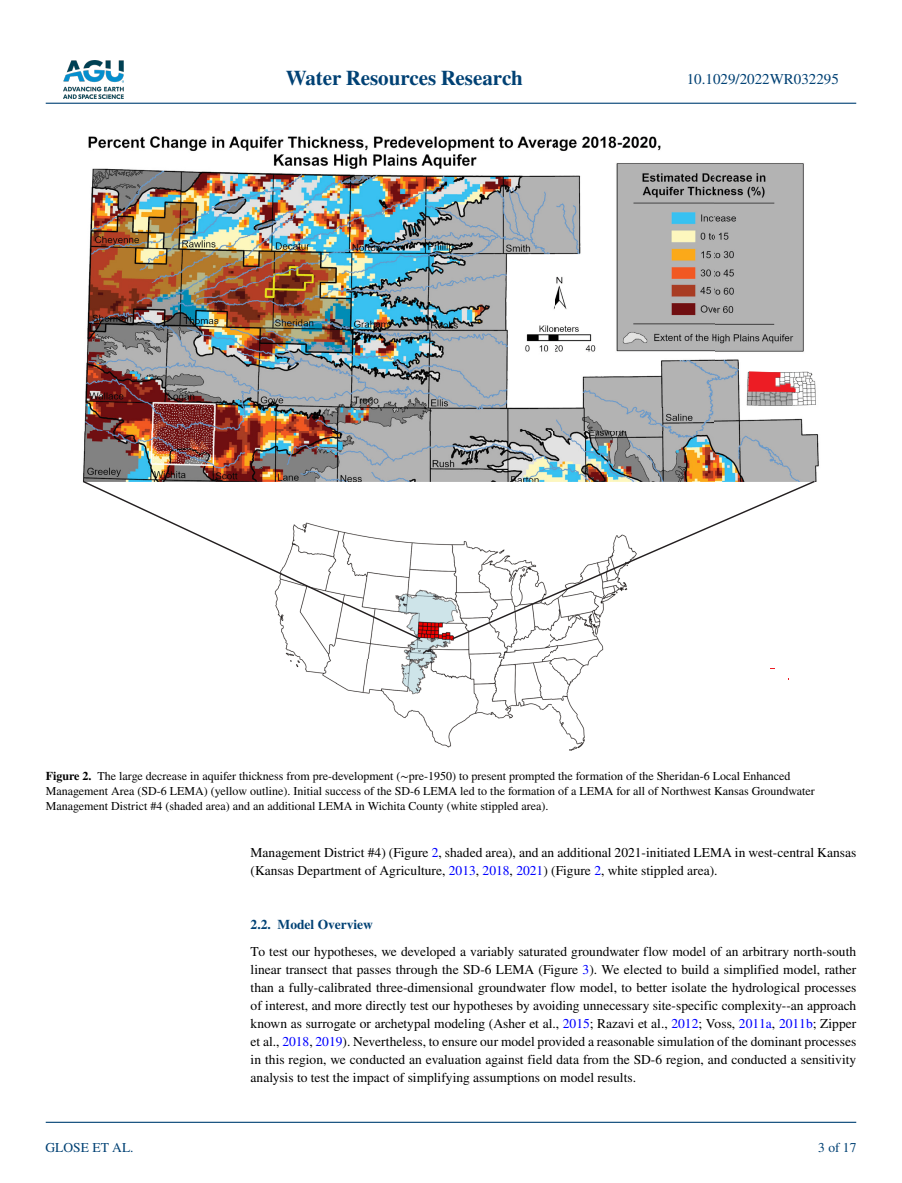
<style>
.page{position:relative;width:902px;height:1183px;background:#fff}
.page>*{position:absolute;margin:0;border:0;box-sizing:border-box;transform-origin:0 0}
.t1{font:700 21px "STIX";color:#004174}
.t2{font:15px "STIX";color:#004174}
.t3{font:13.5px/18px "STIX";color:#000}
.t4{font:700 13.5px "STIX";color:#004174}
.t5{font:13.5px "STIX";color:#004174}
.t6{font:12px/15px "STIX";color:#000}
.s1{font-weight:700}
.s2{color:#00f}
</style>
<div class="page">
<img style="left:63px;top:60px;width:60px;height:39px">
<hr style="left:46px;top:103px;width:810px;height:1px;background:#004174">
<hr style="left:46px;top:1121px;width:810px;height:1px;background:#004174">
<img style="left:83px;top:136px;width:736px;height:345px">
<svg style="left:748px;top:371px;width:47px;height:21px"></svg>
<img style="left:284px;top:543px;width:320px;height:208px">
<svg style="left:83px;top:480px;width:337px;height:159px"></svg>
<svg style="left:452px;top:480px;width:362px;height:159px"></svg>
<h1 class="t1" style="left:285px;top:66px;width:239px">Water Resources Research</h1>
<p class="t2" style="left:686px;top:69px;width:154px">10.1029/2022WR032295</p>
<p class="t6" style="left:46px;top:769px;width:770px"><span class="s1">Figure 2.</span> The large decrease in aquifer thickness from pre-development (∼pre-1950) to present prompted the formation of the Sheridan-6 Local Enhanced<br>Management Area (SD-6 LEMA) (yellow outline). Initial success of the SD-6 LEMA led to the formation of a LEMA for all of Northwest Kansas Groundwater<br>Management District #4 (shaded area) and an additional LEMA in Wichita County (white stippled area).</p>
<p class="t3" style="left:250px;top:843px;width:607px">Management District #4) (Figure <span class="s2">2</span>, shaded area), and an additional 2021-initiated LEMA in west-central Kansas (Kansas Department of Agriculture, <span class="s2">2013</span>, <span class="s2">2018</span>, <span class="s2">2021</span>) (Figure <span class="s2">2</span>, white stippled area).</p>
<p class="t5" style="left:45px;top:1138px;width:90px">GLOSE ET AL.</p>
<p class="t4" style="left:250px;top:915px;width:124px">2.2. Model Overview</p>
<p class="t3" style="left:250px;top:942px;width:607px;text-align:justify">To test our hypotheses, we developed a variably saturated groundwater flow model of an arbitrary north-south linear transect that passes through the SD-6 LEMA (Figure <span class="s2">3</span>). We elected to build a simplified model, rather than a fully-calibrated three-dimensional groundwater flow model, to better isolate the hydrological processes of interest, and more directly test our hypotheses by avoiding unnecessary site-specific complexity--an approach known as surrogate or archetypal modeling (Asher et al., <span class="s2">2015</span>; Razavi et al., <span class="s2">2012</span>; Voss, <span class="s2">2011a</span>, <span class="s2">2011b</span>; Zipper et al., <span class="s2">2018</span>, <span class="s2">2019</span>). Nevertheless, to ensure our model provided a reasonable simulation of the dominant processes in this region, we conducted an evaluation against field data from the SD-6 region, and conducted a sensitivity analysis to test the impact of simplifying assumptions on model results.</p>
<p class="t5" style="left:818px;top:1138px;width:40px">3 of 17</p>
</div>
